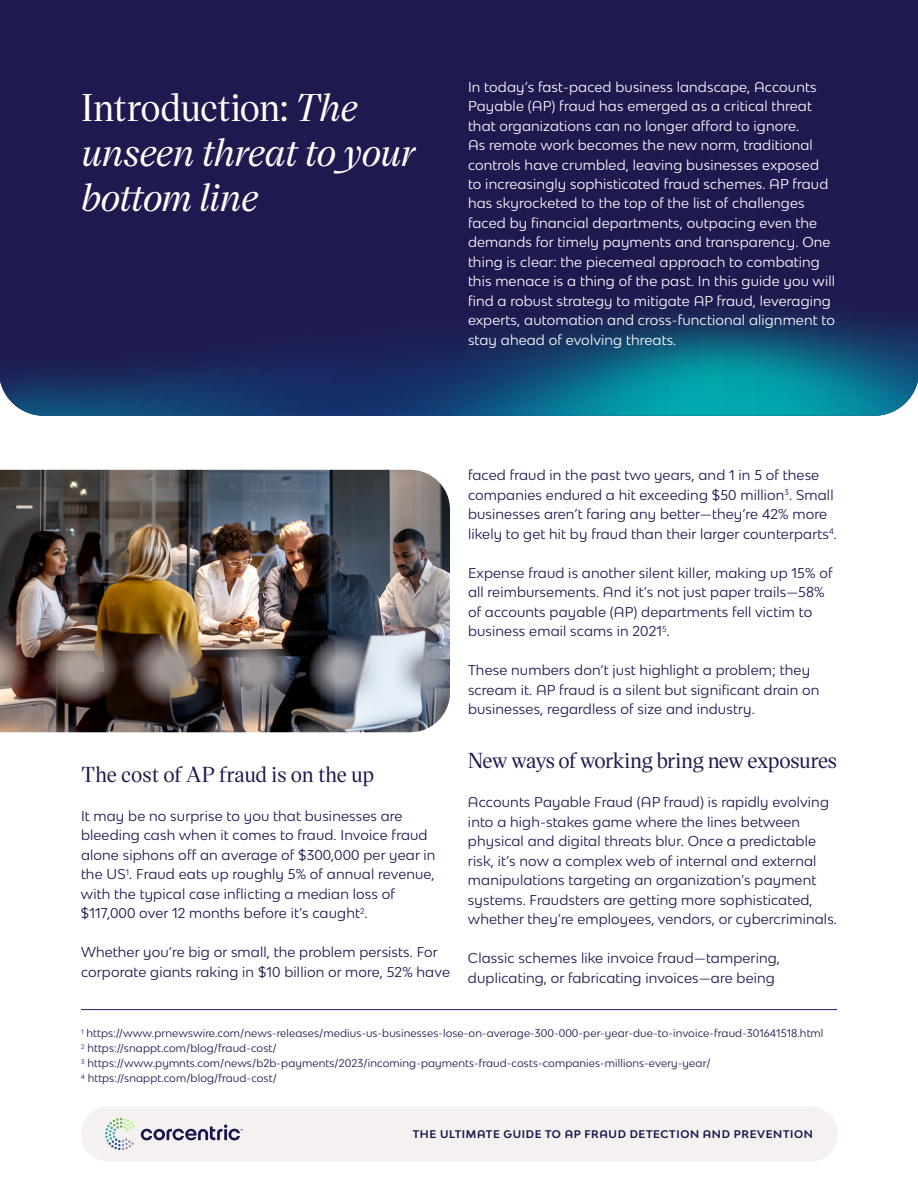
<style>
.page{position:relative;width:918px;height:1188px;background:#fff}
.page>*{position:absolute;margin:0;border:0;box-sizing:border-box;transform-origin:0 0}
.t1{font:italic 500 37.5px/45px "Victor Serif 55";letter-spacing:-.02em;color:#fff}
.t2{font:500 37.5px "Victor Serif 50";letter-spacing:-.025em;color:#fff}
.t3{font:500 21px "Victor Serif 50";letter-spacing:-.015em;color:#1c174b}
.t4{font:13.5px/19.5px "Bw Modelica SS01";letter-spacing:.01em;color:#18154c}
.t5{font:13.5px/19.5px "Bw Modelica SS01";letter-spacing:.01em;color:#fff}
.t6{font:10.5px/15px "Bw Modelica SS01";letter-spacing:.01em;color:#18154c}
.t7{font:700 10.5px "Bw Modelica SS01";letter-spacing:.06em;color:#18154c}
.s1{font-family:"Victor Serif 55";font-style:italic}
</style>
<div class="page">
<svg style="left:0;top:0;width:918px;height:416px;background:#1c2457"></svg>
<div style="left:81px;top:1106px;width:757px;height:56px;background:#f5f1f0;border-radius:28px"></div>
<svg style="left:141px;top:1125px;width:102px;height:15px"></svg>
<svg style="left:105px;top:1118px;width:30px;height:32px"></svg>
<img style="left:0;top:470px;width:450px;height:262px">
<hr style="left:81px;top:1009px;width:756px;height:1px;background:#252074">
<h1 class="t2" style="left:81px;top:82px;width:278px">Introduction: <span class="s1">The</span></h1>
<h1 class="t1" style="left:81px;top:128px;width:335px">unseen threat to your bottom line</h1>
<p class="t5" style="left:468px;top:76px;width:369px">In today’s fast-paced business landscape, Accounts Payable (AP) fraud has emerged as a critical threat that organizations can no longer afford to ignore.<br>As remote work becomes the new norm, traditional controls have crumbled, leaving businesses exposed to increasingly sophisticated fraud schemes. AP fraud has skyrocketed to the top of the list of challenges faced by financial departments, outpacing even the demands for timely payments and transparency. One thing is clear: the piecemeal approach to combating this menace is a thing of the past. In this guide you will find a robust strategy to mitigate AP fraud, leveraging experts, automation and cross-functional alignment to stay ahead of evolving threats.</p>
<h2 class="t3" style="left:81px;top:760px;width:295px">The cost of AP fraud is on the up</h2>
<p class="t4" style="left:81px;top:805px;width:356px">It may be no surprise to you that businesses are bleeding cash when it comes to fraud. Invoice fraud alone siphons off an average of $300,000 per year in the US<sup>1</sup>. Fraud eats up roughly 5% of annual revenue, with the typical case inflicting a median loss of $117,000 over 12 months before it’s caught<sup>2</sup>.</p>
<p class="t4" style="left:81px;top:942px;width:371px">Whether you’re big or small, the problem persists. For corporate giants raking in $10 billion or more, 52% have</p>
<p class="t4" style="left:468px;top:465px;width:370px">faced fraud in the past two years, and 1 in 5 of these companies endured a hit exceeding $50 million<sup>3</sup>. Small businesses aren’t faring any better—they’re 42% more likely to get hit by fraud than their larger counterparts<sup>4</sup>.</p>
<p class="t4" style="left:468px;top:563px;width:366px">Expense fraud is another silent killer, making up 15% of all reimbursements. And it’s not just paper trails—58% of accounts payable (AP) departments fell victim to business email scams in 2021<sup>5</sup>.</p>
<p class="t4" style="left:468px;top:660px;width:353px">These numbers don’t just highlight a problem; they scream it. AP fraud is a silent but significant drain on businesses, regardless of size and industry.</p>
<h2 class="t3" style="left:468px;top:746px;width:371px">New ways of working bring new exposures</h2>
<p class="t4" style="left:468px;top:792px;width:371px">Accounts Payable Fraud (AP fraud) is rapidly evolving into a high-stakes game where the lines between physical and digital threats blur. Once a predictable risk, it’s now a complex web of internal and external manipulations targeting an organization’s payment systems. Fraudsters are getting more sophisticated, whether they’re employees, vendors, or cybercriminals.</p>
<p class="t4" style="left:468px;top:948px;width:314px">Classic schemes like invoice fraud—tampering, duplicating, or fabricating invoices—are being</p>
<p class="t6" style="left:81px;top:1025px;width:744px"><sup>1</sup> https://www.prnewswire.com/news-releases/medius-us-businesses-lose-on-average-300-000-per-year-due-to-invoice-fraud-301641518.html <sup>2</sup> https://snappt.com/blog/fraud-cost/<br><sup>3</sup> https://www.pymnts.com/news/b2b-payments/2023/incoming-payments-fraud-costs-companies-millions-every-year/<br><sup>4</sup> https://snappt.com/blog/fraud-cost/</p>
<p class="t7" style="left:413px;top:1127px;width:402px">THE ULTIMATE GUIDE TO AP FRAUD DETECTION AND PREVENTION</p>
</div>
